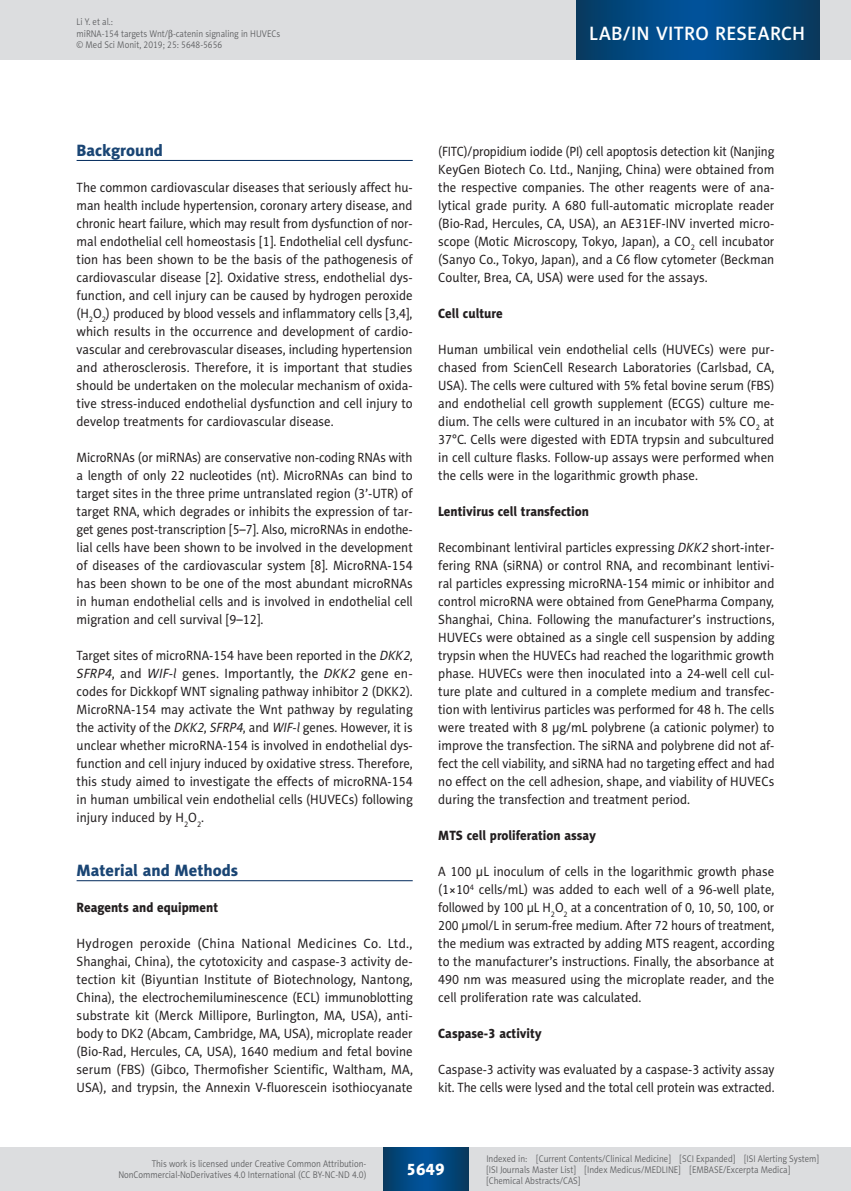
<style>
.page{position:relative;width:851px;height:1191px;background:#fff}
.page>*{position:absolute;margin:0;border:0;box-sizing:border-box;transform-origin:0 0}
.t1{font:19.5px "Naomi Sans EFN Medium";letter-spacing:.01em;color:#fff}
.MSM_Headline_1{font:16.5px "Naomi Sans EFN Heavy";color:#1a4574}
.t2{font:16.5px "Naomi Sans EFN Heavy";color:#fff}
.MSM_Body{font:13.5px/18px "Naomi Sans EFN";color:#231f20;text-align:justify;scale:.95 1}
.MSM_Body-2{font:13.5px/18px "Naomi Sans EFN";color:#231f20;text-align:justify;scale:.93 1}
.MSM_Body-3{font:13.5px/18px "Naomi Sans EFN";color:#231f20;text-align:justify;scale:.94 1}
.MSM_Body-4{font:13.5px/18px "Naomi Sans EFN";color:#231f20;text-align:justify}
.MSM_Headline_2{font:13.5px "Naomi Sans EFN Heavy";color:#231f20;scale:.95 1}
.MSM_pagina_zywa{font:9.75px/11.2px "Naomi Sans EFN Light";color:#57585a;scale:.9 1}
.MSM_pagina_sygnatura{font:9.75px "Naomi Sans EFN Light";color:#57585a;scale:.9 1}
.s1{font-family:"Standard Sym L"}
.s2{font-style:italic}
</style>
<div class="page">
<hr style="left:77px;top:160px;width:335px;height:1px;background:#00295c">
<hr style="left:77px;top:880px;width:335px;height:1px;background:#00295c">
<div style="left:0;top:1148px;width:850px;height:43px;background:#dcdddf"></div>
<svg style="left:383px;top:1147px;width:85px;height:43px;background:#02477e"></svg>
<div style="left:0;top:0;width:850px;height:60px;background:#dcdddf"></div>
<svg style="left:576px;top:0;width:243px;height:60px;background:#02477e"></svg>
<p class="MSM_pagina_zywa" style="left:77px;top:16px;width:228px">Li Y. et al.:<br>miRNA-154 targets Wnt/<span class="s1">b</span>-catenin signaling in HUVECs</p>
<p class="MSM_pagina_sygnatura" style="left:77px;top:39px;width:163px">© Med Sci Monit, 2019; 25: 5648-5656</p>
<h1 class="t1" style="left:589px;top:22px;width:217px">LAB/IN VITRO RESEARCH</h1>
<p class="MSM_Headline_1" style="left:77px;top:140px;width:88px">Background</p>
<p class="MSM_Body" style="left:77px;top:178px;width:355px">The common cardiovascular diseases that seriously affect hu&shy;man health include hypertension, coronary artery disease, and chronic heart failure, which may result from dysfunction of nor&shy;mal endothelial cell homeostasis [1]. Endothelial cell dysfunc&shy;tion has been shown to be the basis of the pathogenesis of cardiovascular disease [2]. Oxidative stress, endothelial dys&shy;function, and cell injury can be caused by hydrogen peroxide (H<sub>2</sub>O<sub>2</sub>) produced by blood vessels and inflammatory cells [3,4], which results in the occurrence and development of cardio&shy;vascular and cerebrovascular diseases, including hypertension and atherosclerosis. Therefore, it is important that studies should be undertaken on the molecular mechanism of oxida&shy;tive stress-induced endothelial dysfunction and cell injury to develop treatments for cardiovascular disease.</p>
<p class="MSM_Body-2" style="left:77px;top:448px;width:363px">MicroRNAs (or miRNAs) are conservative non-coding RNAs with a length of only 22 nucleotides (nt). MicroRNAs can bind to target sites in the three prime untranslated region (3’-UTR) of target RNA, which degrades or inhibits the expression of tar&shy;get genes post-transcription [5–7]. Also, microRNAs in endothe&shy;lial cells have been shown to be involved in the development of diseases of the cardiovascular system [8]. MicroRNA-154 has been shown to be one of the most abundant microRNAs in human endothelial cells and is involved in endothelial cell migration and cell survival [9–12].</p>
<p class="MSM_Body-3" style="left:77px;top:646px;width:359px">Target sites of microRNA-154 have been reported in the <span class="s2">DKK2</span>, <span class="s2">SFRP4</span>, and <span class="s2">WIF-l</span> genes. Importantly, the <span class="s2">DKK2</span> gene en&shy;codes for Dickkopf WNT signaling pathway inhibitor 2 (DKK2).<br>MicroRNA-154 may activate the Wnt pathway by regulating the activity of the <span class="s2">DKK2</span>, <span class="s2">SFRP4</span>, and <span class="s2">WIF-l</span> genes. However, it is unclear whether microRNA-154 is involved in endothelial dys&shy;function and cell injury induced by oxidative stress. Therefore, this study aimed to investigate the effects of microRNA-154 in human umbilical vein endothelial cells (HUVECs) following injury induced by H<sub>2</sub>O<sub>2</sub>.</p>
<p class="MSM_Headline_1" style="left:77px;top:860px;width:163px">Material and Methods</p>
<p class="MSM_Headline_2" style="left:77px;top:899px;width:150px">Reagents and equipment</p>
<p class="MSM_Body-4" style="left:77px;top:934px;width:338px">Hydrogen peroxide (China National Medicines Co. Ltd., Shanghai, China), the cytotoxicity and caspase-3 activity de&shy;tection kit (Biyuntian Institute of Biotechnology, Nantong, China), the electrochemiluminescence (ECL) immunoblotting substrate kit (Merck Millipore, Burlington, MA, USA), anti&shy;body to DK2 (Abcam, Cambridge, MA, USA), microplate reader (Bio-Rad, Hercules, CA, USA), 1640 medium and fetal bovine serum (FBS) (Gibco, Thermofisher Scientific, Waltham, MA, USA), and trypsin, the Annexin V-fluorescein isothiocyanate</p>
<p class="MSM_Body-2" style="left:438px;top:142px;width:363px">(FITC)/propidium iodide (PI) cell apoptosis detection kit (Nanjing KeyGen Biotech Co. Ltd., Nanjing, China) were obtained from the respective companies. The other reagents were of ana&shy;lytical grade purity. A 680 full-automatic microplate reader (Bio-Rad, Hercules, CA, USA), an AE31EF-INV inverted micro&shy;scope (Motic Microscopy, Tokyo, Japan), a CO<sub>2</sub> cell incubator (Sanyo Co., Tokyo, Japan), and a C6 flow cytometer (Beckman Coulter, Brea, CA, USA) were used for the assays.</p>
<p class="MSM_Headline_2" style="left:438px;top:305px;width:69px">Cell culture</p>
<p class="MSM_Body" style="left:438px;top:340px;width:355px">Human umbilical vein endothelial cells (HUVECs) were pur&shy;chased from ScienCell Research Laboratories (Carlsbad, CA, USA). The cells were cultured with 5% fetal bovine serum (FBS) and endothelial cell growth supplement (ECGS) culture me&shy;dium. The cells were cultured in an incubator with 5% CO<sub>2</sub> at 37°C. Cells were digested with EDTA trypsin and subcultured in cell culture flasks. Follow-up assays were performed when the cells were in the logarithmic growth phase.</p>
<p class="MSM_Headline_2" style="left:438px;top:503px;width:160px">Lentivirus cell transfection</p>
<p class="MSM_Body" style="left:438px;top:538px;width:355px">Recombinant lentiviral particles expressing <span class="s2">DKK2</span> short-inter&shy;fering RNA (siRNA) or control RNA, and recombinant lentivi&shy;ral particles expressing microRNA-154 mimic or inhibitor and control microRNA were obtained from GenePharma Company, Shanghai, China. Following the manufacturer’s instructions, HUVECs were obtained as a single cell suspension by adding trypsin when the HUVECs had reached the logarithmic growth phase. HUVECs were then inoculated into a 24-well cell cul&shy;ture plate and cultured in a complete medium and transfec&shy;tion with lentivirus particles was performed for 48 h. The cells were treated with 8 μg/mL polybrene (a cationic polymer) to improve the transfection. The siRNA and polybrene did not af&shy;fect the cell viability, and siRNA had no targeting effect and had no effect on the cell adhesion, shape, and viability of HUVECs during the transfection and treatment period.</p>
<p class="MSM_Headline_2" style="left:438px;top:827px;width:168px">MTS cell proliferation assay</p>
<p class="MSM_Body" style="left:438px;top:862px;width:355px">A 100 μL inoculum of cells in the logarithmic growth phase (1×10<sup>4</sup> cells/mL) was added to each well of a 96-well plate, followed by 100 μL H<sub>2</sub>O<sub>2</sub> at a concentration of 0, 10, 50, 100, or 200 μmol/L in serum-free medium. After 72 hours of treatment, the medium was extracted by adding MTS reagent, according to the manufacturer’s instructions. Finally, the absorbance at 490 nm was measured using the microplate reader, and the cell proliferation rate was calculated.</p>
<p class="MSM_Headline_2" style="left:438px;top:1025px;width:111px">Caspase-3 activity</p>
<p class="MSM_Body-3" style="left:438px;top:1060px;width:359px">Caspase-3 activity was evaluated by a caspase-3 activity assay kit. The cells were lysed and the total cell protein was extracted.</p>
<p class="MSM_pagina_zywa" style="left:118px;top:1158px;width:277px;text-align:right">This work is licensed under Creative Common Attribution-<br>NonCommercial-NoDerivatives 4.0 International (CC BY-NC-ND 4.0)</p>
<p class="t2" style="left:406px;top:1159px;width:40px">5649</p>
<p class="MSM_pagina_zywa" style="left:486px;top:1152px;width:371px">Indexed in: [Current Contents/Clinical Medicine] [SCI Expanded] [ISI Alerting System] [ISI Journals Master List] [Index Medicus/MEDLINE] [EMBASE/Excerpta Medica] [Chemical Abstracts/CAS]</p>
</div>
